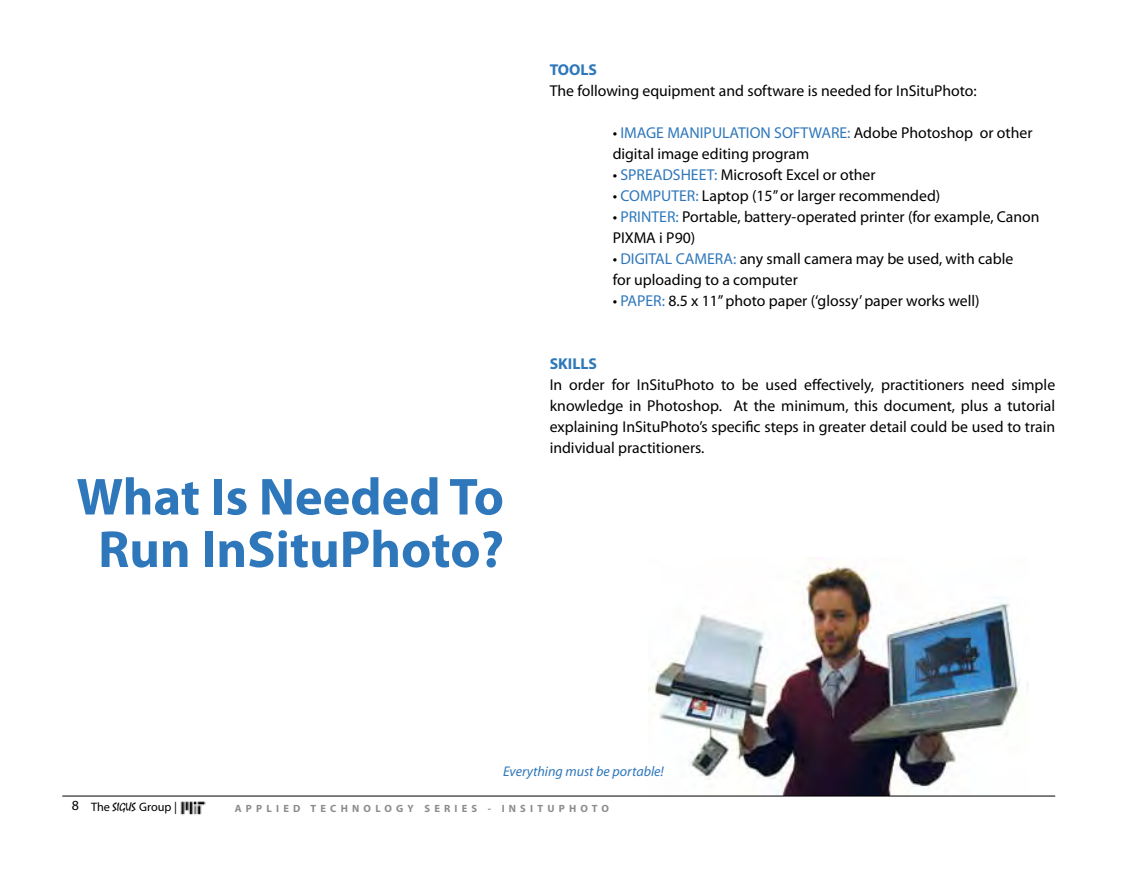
<style>
.page{position:relative;width:1134px;height:882px;background:#fff}
.page>*{position:absolute;margin:0;border:0;box-sizing:border-box;transform-origin:0 0}
.t1{font:700 52.5px/52.5px "Myriad Pro";color:#2e77bb;text-align:center}
.t2{font:15.75px/21px "Myriad Pro";color:#000}
.t3{font:700 15.75px "Myriad Pro";color:#2e77bb}
.t4{font:italic 14px "Myriad Pro";color:#2e77bb}
.t5{font:12.25px "Myriad Pro";color:#000}
.t6{font:700 10.5px "Myriad Pro";letter-spacing:.4em;color:#8c8c8c}
.s1{color:#2e77bb}
.s2{font-size:14px}
.s3{font-family:"Mistral"}
</style>
<div class="page">
<img style="left:649px;top:562px;width:380px;height:233px">
<hr style="left:62px;top:796px;width:993px;height:1px;background:#000">
<img style="left:180px;top:801px;width:26px;height:14px">
<p class="t3" style="left:550px;top:59px;width:49px">TOOLS</p>
<p class="t2" style="left:550px;top:80px;width:429px">The following equipment and software is needed for InSituPhoto:</p>
<p class="t2" style="left:613px;top:122px;width:421px">• <span class="s1">IMAGE MANIPULATION SOFTWARE:</span> Adobe Photoshop or other digital image editing program</p>
<p class="t2" style="left:613px;top:164px;width:265px">• <span class="s1">SPREADSHEET:</span> Microsoft Excel or other</p>
<p class="t2" style="left:613px;top:185px;width:329px">• <span class="s1">COMPUTER:</span> Laptop (15” or larger recommended)</p>
<p class="t2" style="left:613px;top:206px;width:429px">• <span class="s1">PRINTER:</span> Portable, battery-operated printer (for example, Canon<br>PIXMA i P90)</p>
<p class="t2" style="left:613px;top:248px;width:402px">• <span class="s1">DIGITAL CAMERA:</span> any small camera may be used, with cable for uploading to a computer</p>
<p class="t2" style="left:613px;top:290px;width:369px">• <span class="s1">PAPER:</span> 8.5 x 11” photo paper (‘glossy’ paper works well)</p>
<h1 class="t1" style="left:76px;top:469px;width:429px">What Is Needed To<br>Run InSituPhoto?</h1>
<p class="t3" style="left:550px;top:353px;width:49px">SKILLS</p>
<p class="t2" style="left:550px;top:374px;width:507px;text-align:justify">In order for InSituPhoto to be used effectively, practitioners need simple knowledge in Photoshop. At the minimum, this document, plus a tutorial explaining InSituPhoto’s specific steps in greater detail could be used to train individual practitioners.</p>
<p class="t4" style="left:503px;top:763px;width:162px">Everything must be portable!</p>
<p class="t5" style="left:72px;top:799px;width:107px"><span class="s2">8</span> The <span class="s3">SIGUS</span> Group |</p>
<p class="t6" style="left:235px;top:802px;width:376px">APPLIED TECHNOLOGY SERIES - INSITUPHOTO</p>
</div>
